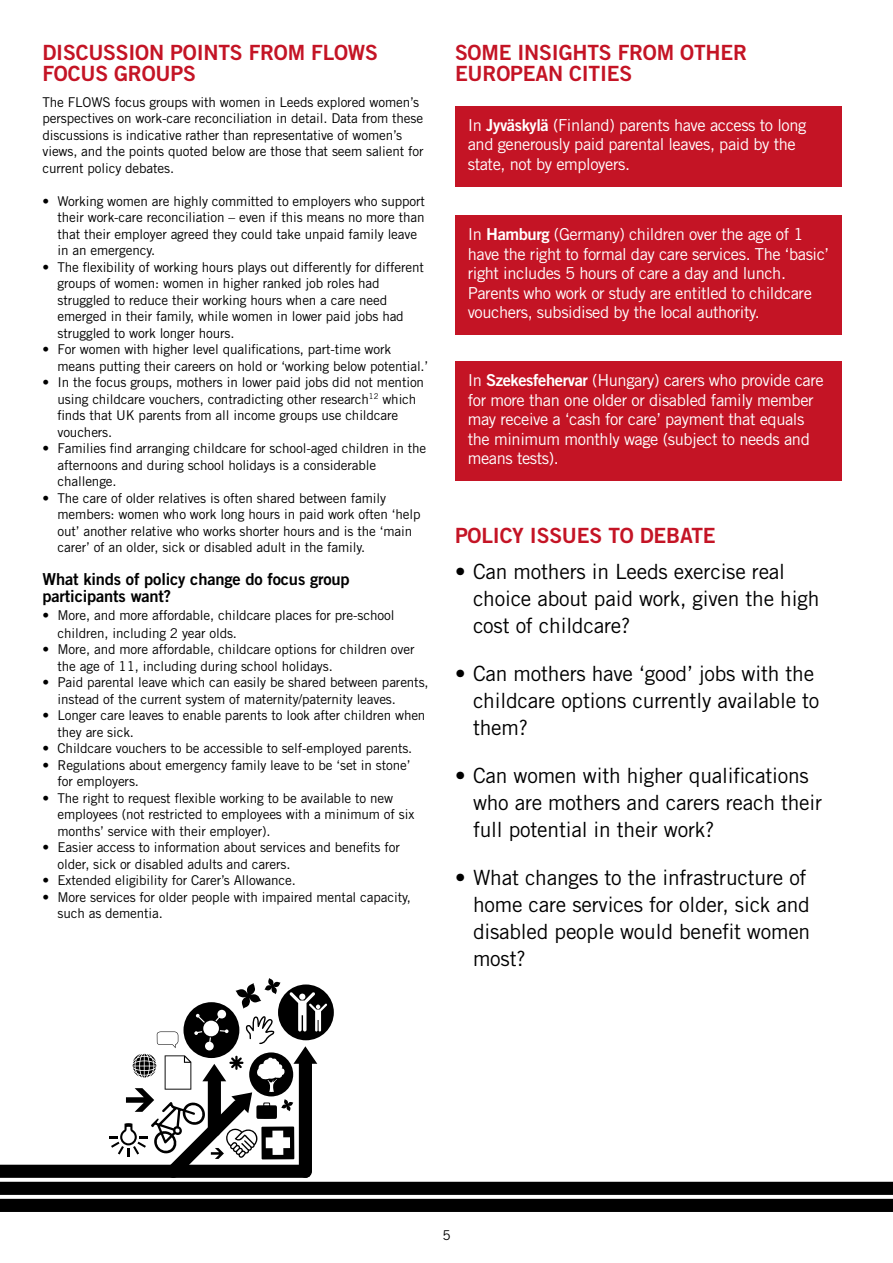
<style>
.page{position:relative;width:893px;height:1263px;background:#fff}
.page>*{position:absolute;margin:0;border:0;box-sizing:border-box;transform-origin:0 0}
.t1{font:21px/27px "Trade Gothic LT Std";letter-spacing:-.01em;color:#000}
.t2{font:21px/21px "Trade Gothic LT Std Bd 2";letter-spacing:-.01em;color:#c41425}
.t3{font:16.5px/19.5px "Trade Gothic LT Std";letter-spacing:-.025em;color:#fff}
.t4{font:16.5px/16.5px "Trade Gothic LT Std Bd 2";letter-spacing:-.01em;color:#000}
.t5{font:13.5px/16.5px "Trade Gothic LT Std";letter-spacing:-.01em;color:#000}
.s1{font-family:"Trade Gothic LT Std Bd 2"}
</style>
<div class="page">
<div style="left:455px;top:361px;width:387px;height:119px;background:#c41425"></div>
<div style="left:455px;top:215px;width:387px;height:119px;background:#c41425"></div>
<div style="left:455px;top:106px;width:387px;height:81px;background:#c41425"></div>
<svg style="left:0;top:978px;width:893px;height:234px"></svg>
<h1 class="t2" style="left:43px;top:42px;width:337px">DISCUSSION POINTS FROM FLOWS<br>FOCUS GROUPS</h1>
<p class="t5" style="left:43px;top:94px;width:383px">The FLOWS focus groups with women in Leeds explored women’s perspectives on work-care reconciliation in detail. Data from these discussions is indicative rather than representative of women’s views, and the points quoted below are those that seem salient for current policy debates.</p>
<p class="t5" style="left:58px;top:193px;width:369px;text-indent:-15px">• Working women are highly committed to employers who support their work-care reconciliation – even if this means no more than that their employer agreed they could take unpaid family leave in an emergency.</p>
<p class="t5" style="left:58px;top:259px;width:368px;text-indent:-15px">• The flexibility of working hours plays out differently for different groups of women: women in higher ranked job roles had struggled to reduce their working hours when a care need emerged in their family, while women in lower paid jobs had struggled to work longer hours.</p>
<p class="t5" style="left:58px;top:341px;width:372px;text-indent:-15px">• For women with higher level qualifications, part-time work means putting their careers on hold or ‘working below potential.’</p>
<p class="t5" style="left:58px;top:374px;width:368px;text-indent:-15px">• In the focus groups, mothers in lower paid jobs did not mention using childcare vouchers, contradicting other research<sup>12</sup> which finds that UK parents from all income groups use childcare vouchers.</p>
<p class="t5" style="left:58px;top:440px;width:370px;text-indent:-15px">• Families find arranging childcare for school-aged children in the afternoons and during school holidays is a considerable challenge.</p>
<p class="t5" style="left:58px;top:490px;width:365px;text-indent:-15px">• The care of older relatives is often shared between family members: women who work long hours in paid work often ‘help out’ another relative who works shorter hours and is the ‘main carer’ of an older, sick or disabled adult in the family.</p>
<p class="t4" style="left:43px;top:571px;width:309px">What kinds of policy change do focus group participants want?</p>
<p class="t5" style="left:58px;top:606px;width:338px;line-height:18px;text-indent:-15px">• More, and more affordable, childcare places for pre-school children, including 2 year olds.</p>
<p class="t5" style="left:58px;top:641px;width:358px;text-indent:-15px">• More, and more affordable, childcare options for children over the age of 11, including during school holidays.</p>
<p class="t5" style="left:58px;top:674px;width:373px;text-indent:-15px">• Paid parental leave which can easily be shared between parents, instead of the current system of maternity/paternity leaves.</p>
<p class="t5" style="left:58px;top:707px;width:369px;text-indent:-15px">• Longer care leaves to enable parents to look after children when they are sick.</p>
<p class="t5" style="left:43px;top:740px;width:371px">• Childcare vouchers to be accessible to self-employed parents.</p>
<p class="t5" style="left:58px;top:757px;width:354px;text-indent:-15px">• Regulations about emergency family leave to be ‘set in stone’ for employers.</p>
<p class="t5" style="left:58px;top:790px;width:358px;text-indent:-15px">• The right to request flexible working to be available to new employees (not restricted to employees with a minimum of six months’ service with their employer).</p>
<p class="t5" style="left:58px;top:839px;width:344px;text-indent:-15px">• Easier access to information about services and benefits for older, sick or disabled adults and carers.</p>
<p class="t5" style="left:43px;top:872px;width:255px">• Extended eligibility for Carer’s Allowance.</p>
<p class="t5" style="left:58px;top:888px;width:355px;text-indent:-15px">• More services for older people with impaired mental capacity, such as dementia.</p>
<h1 class="t2" style="left:455px;top:42px;width:294px">SOME INSIGHTS FROM OTHER<br>EUROPEAN CITIES</h1>
<p class="t3" style="left:468px;top:115px;width:340px">In <span class="s1">Jyväskylä</span> (Finland) parents have access to long and generously paid parental leaves, paid by the state, not by employers.</p>
<p class="t3" style="left:468px;top:224px;width:363px">In <span class="s1">Hamburg</span> (Germany) children over the age of 1 have the right to formal day care services. The ‘basic’ right includes 5 hours of care a day and lunch.<br>Parents who work or study are entitled to childcare vouchers, subsidised by the local authority.</p>
<p class="t3" style="left:468px;top:370px;width:358px">In <span class="s1">Szekesfehervar</span> (Hungary) carers who provide care for more than one older or disabled family member may receive a ‘cash for care’ payment that equals the minimum monthly wage (subject to needs and means tests).</p>
<h1 class="t2" style="left:455px;top:525px;width:262px">POLICY ISSUES TO DEBATE</h1>
<h1 class="t1" style="left:473px;top:558px;width:348px;text-indent:-18px">• Can mothers in Leeds exercise real choice about paid work, given the high cost of childcare?</h1>
<h1 class="t1" style="left:473px;top:660px;width:348px;text-indent:-18px">• Can mothers have ‘good’ jobs with the childcare options currently available to them?</h1>
<h1 class="t1" style="left:473px;top:762px;width:351px;text-indent:-18px">• Can women with higher qualifications who are mothers and carers reach their full potential in their work?</h1>
<h1 class="t1" style="left:473px;top:864px;width:339px;text-indent:-18px">• What changes to the infrastructure of home care services for older, sick and disabled people would benefit women most?</h1>
<p class="t5" style="left:442px;top:1227px;width:10px">5</p>
</div>
